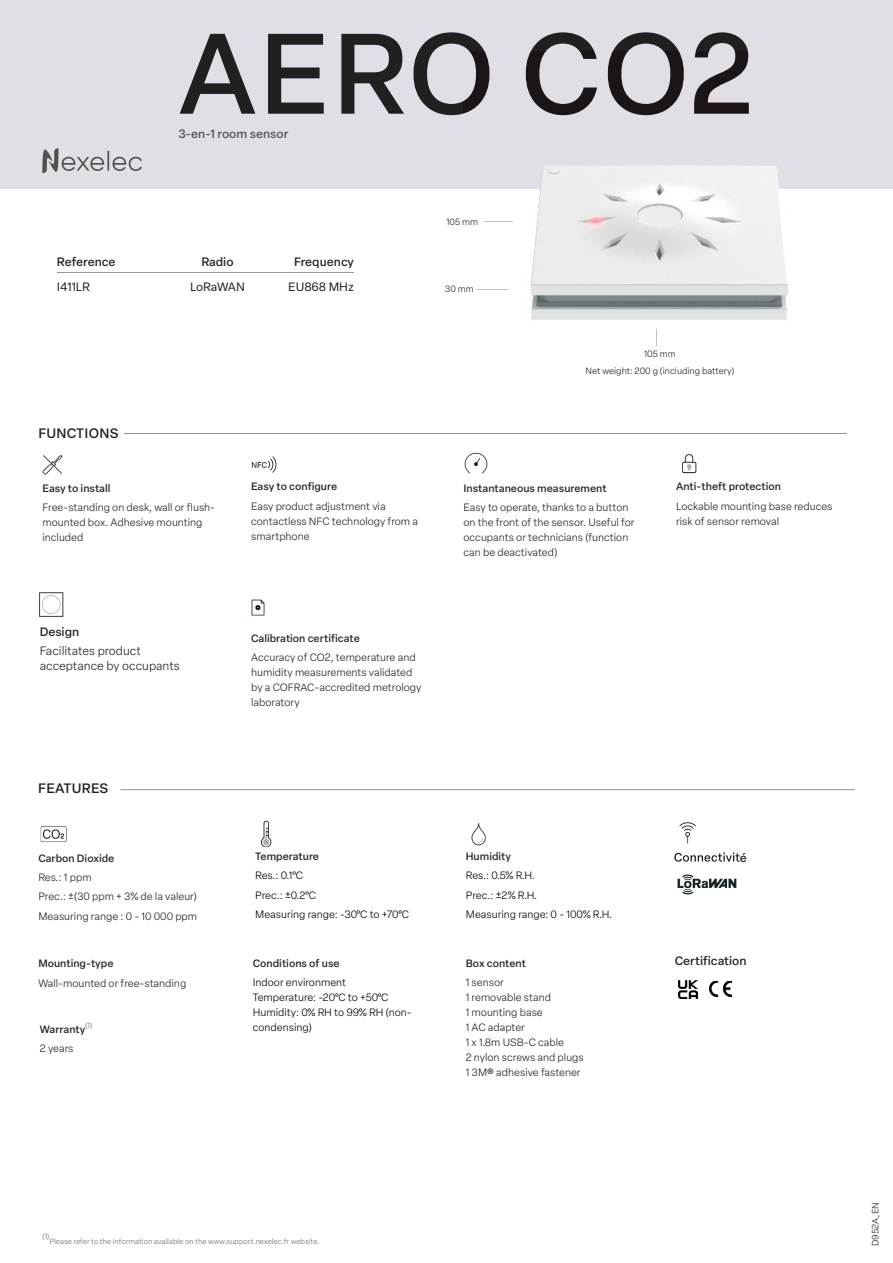
<style>
.page{position:relative;width:893px;height:1263px;background:#fff}
.page>*{position:absolute;margin:0;border:0;box-sizing:border-box;transform-origin:0 0}
.t1{font:500 112.5px "Elza Text";letter-spacing:.02em;color:#231f20}
.t2{font:500 13.5px "Elza Text";letter-spacing:.02em;color:#231f20}
.t3{font:500 12px "Elza Text";color:#231f20}
.t4{font:300 12px/15px "Elza Text";color:#231f20}
.t5{font:12px "Elza Text";color:#231f20}
.t6{font:500 12px "Elza Text";color:#4f5350}
.t7{font:300 10.5px/15px "Elza Text";color:#231f20}
.t8{font:500 10.5px/19.2px "Elza Text";color:#231f20}
.t9{font:300 10.5px/19.2px "Elza Text";color:#000}
.t10{font:300 9px "Elza Text";color:#231f20}
.t11{font:300 7.5px "Elza Text";color:#6c6d70}
.s1{font-weight:300}
</style>
<div class="page">
<hr style="left:125px;top:433px;width:721px;height:1px;background:#979492">
<hr style="left:121px;top:789px;width:734px;height:1px;background:#979492">
<div style="left:0;top:0;width:893px;height:189px;background:#e2dee6"></div>
<img style="left:476px;top:115px;width:371px;height:319px">
<img style="left:476px;top:433px;width:370px;height:1px">
<img style="left:463px;top:52px;width:286px;height:63px">
<svg style="left:484px;top:221px;width:28px;height:1px"></svg>
<img style="left:477px;top:289px;width:31px;height:1px">
<svg style="left:657px;top:330px;width:1px;height:15px"></svg>
<svg style="left:42px;top:148px;width:100px;height:25px"></svg>
<img style="left:464px;top:452px;width:24px;height:22px">
<img style="left:682px;top:454px;width:15px;height:20px">
<img style="left:251px;top:456px;width:26px;height:17px">
<img style="left:261px;top:820px;width:11px;height:27px">
<img style="left:471px;top:822px;width:15px;height:24px">
<img style="left:679px;top:822px;width:17px;height:22px">
<img style="left:42px;top:455px;width:21px;height:20px">
<img style="left:41px;top:826px;width:26px;height:16px">
<hr style="left:57px;top:272px;width:297px;height:1px;background:#979492">
<img style="left:39px;top:592px;width:25px;height:25px">
<img style="left:251px;top:599px;width:14px;height:17px">
<img style="left:677px;top:874px;width:60px;height:21px">
<img style="left:674px;top:852px;width:66px;height:10px">
<img style="left:709px;top:981px;width:23px;height:16px">
<img style="left:678px;top:980px;width:19px;height:19px">
<h1 class="t1" style="left:178px;top:-12px;width:575px">AERO CO2</h1>
<p class="t6" style="left:179px;top:125px;width:111px">3-en-1 room sensor</p>
<p class="t3" style="left:57px;top:253px;width:60px">Reference</p>
<p class="t3" style="left:201px;top:253px;width:34px">Radio</p>
<p class="t3" style="left:294px;top:253px;width:61px">Frequency</p>
<p class="t5" style="left:57px;top:278px;width:34px">I411LR</p>
<p class="t5" style="left:190px;top:278px;width:56px">LoRaWAN</p>
<p class="t5" style="left:288px;top:278px;width:67px">EU868 MHz</p>
<p class="t2" style="left:38px;top:423px;width:82px">FUNCTIONS</p>
<p class="t8" style="left:43px;top:478px;width:70px">Easy to install</p>
<p class="t7" style="left:43px;top:499px;width:174px">Free-standing on desk, wall or flush&shy;mounted box. Adhesive mounting included</p>
<p class="t8" style="left:251px;top:476px;width:88px">Easy to configure</p>
<p class="t7" style="left:251px;top:498px;width:168px">Easy product adjustment via contactless NFC technology from a smartphone</p>
<p class="t10" style="left:446px;top:215px;width:33px">105 mm</p>
<p class="t10" style="left:445px;top:282px;width:30px">30 mm</p>
<p class="t10" style="left:644px;top:347px;width:33px">105 mm</p>
<p class="t10" style="left:586px;top:364px;width:150px">Net weight: 200 g (including battery)</p>
<p class="t8" style="left:463px;top:478px;width:145px">Instantaneous measurement</p>
<p class="t7" style="left:463px;top:499px;width:173px">Easy to operate, thanks to a button on the front of the sensor. Useful for occupants or technicians (function can be deactivated)</p>
<p class="t8" style="left:676px;top:476px;width:106px">Anti-theft protection</p>
<p class="t7" style="left:676px;top:498px;width:158px">Lockable mounting base reduces risk of sensor removal</p>
<p class="t3" style="left:40px;top:622px;width:41px">Design</p>
<p class="t4" style="left:40px;top:643px;width:142px">Facilitates product acceptance by occupants</p>
<p class="t8" style="left:251px;top:628px;width:110px">Calibration certificate</p>
<p class="t7" style="left:251px;top:649px;width:172px">Accuracy of CO2, temperature and humidity measurements validated by a COFRAC-accredited metrology laboratory</p>
<p class="t2" style="left:38px;top:778px;width:72px">FEATURES</p>
<p class="t8" style="left:38px;top:848px;width:78px">Carbon Dioxide</p>
<p class="t7" style="left:38px;top:867px;width:160px;line-height:19.2px">Res.: 1 ppm<br>Prec.: ±(30 ppm + 3% de la valeur)<br>Measuring range : 0 - 10 000 ppm</p>
<p class="t8" style="left:38px;top:953px;width:77px">Mounting-type</p>
<p class="t7" style="left:38px;top:975px;width:149px">Wall-mounted or free-standing</p>
<p class="t8" style="left:40px;top:1019px;width:54px">Warranty<sup>(1)<br></sup><span class="s1">2 years</span></p>
<p class="t8" style="left:255px;top:846px;width:65px">Temperature</p>
<p class="t9" style="left:255px;top:865px;width:155px">Res.: 0.1°C<br>Prec.: ±0.2°C<br>Measuring range: -30°C to +70°C</p>
<p class="t8" style="left:253px;top:953px;width:88px">Conditions of use</p>
<p class="t9" style="left:253px;top:974px;width:160px;line-height:15px">Indoor environment<br>Temperature: -20°C to +50°C<br>Humidity: 0% RH to 99% RH (non&shy;condensing)</p>
<p class="t8" style="left:466px;top:846px;width:47px">Humidity</p>
<p class="t9" style="left:466px;top:866px;width:148px">Res.: 0.5% R.H.<br>Prec.: ±2% R.H.<br>Measuring range: 0 - 100% R.H.</p>
<p class="t8" style="left:466px;top:953px;width:62px">Box content</p>
<p class="t7" style="left:466px;top:974px;width:119px">1 sensor<br>1 removable stand<br>1 mounting base<br>1 AC adapter<br>1 x 1.8m USB-C cable<br>2 nylon screws and plugs<br>1 3M® adhesive fastener</p>
<p class="t3" style="left:675px;top:952px;width:73px">Certification</p>
<p class="t11" style="left:43px;top:1231px;width:8px">(1)</p>
<p class="t11" style="left:49px;top:1235px;width:272px">Please refer to the information available on the www.support.nexelec.fr website.</p>
<p class="t10" style="left:869px;top:1246px;width:45px;rotate:-90deg">D952A_EN</p>
</div>
